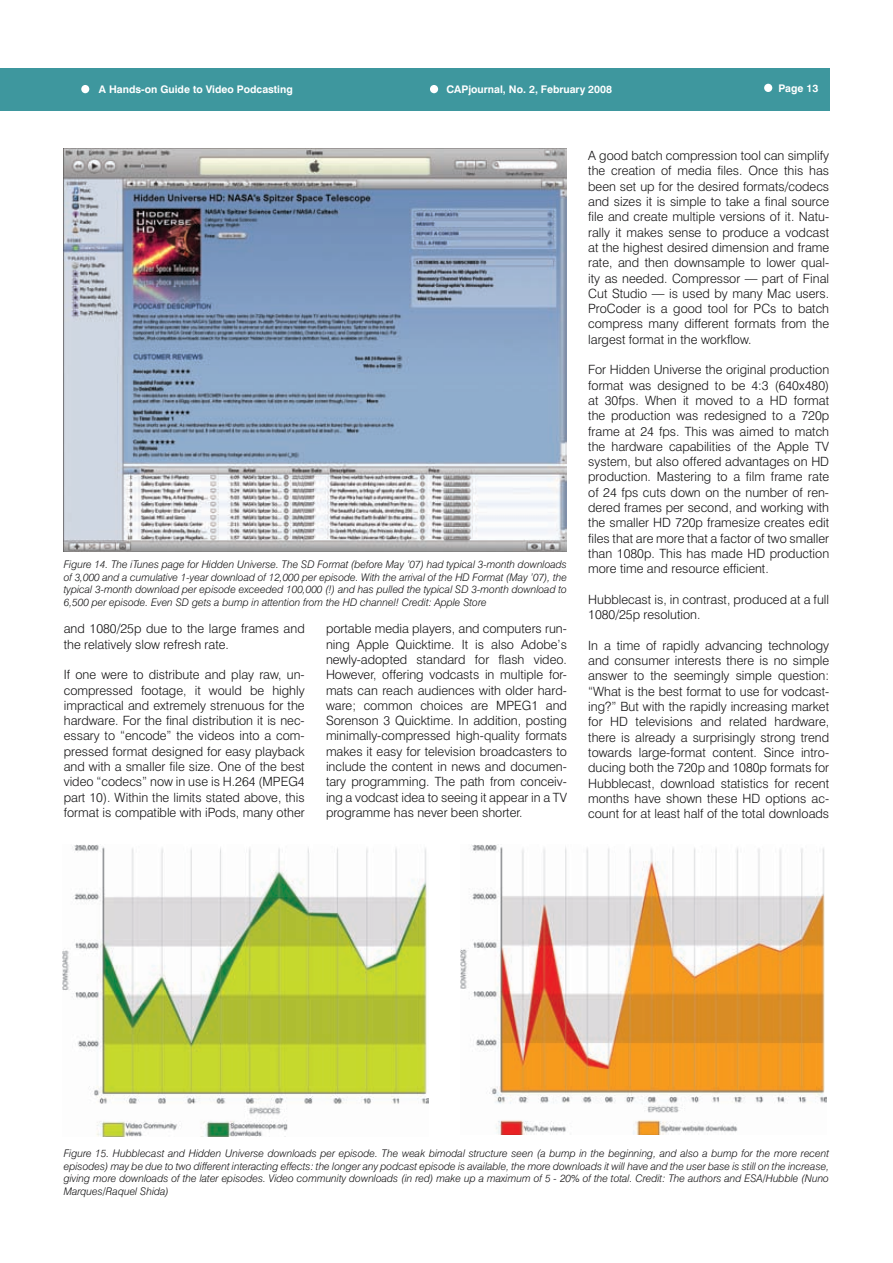
<style>
.page{position:relative;width:893px;height:1263px;background:#fff}
.page>*{position:absolute;margin:0;border:0;box-sizing:border-box;transform-origin:0 0}
.t1{font:300 12.75px/15.3px "Swiss 721 BT";color:#141314;text-align:justify}
.t2{font:italic 300 10.5px/12.6px "Swiss 721 BT";color:#141314;text-align:justify}
.t3{font:700 10.5px "Swiss 721 BT";color:#fff}
</style>
<div class="page">
<div style="left:0;top:68px;width:829px;height:43px;background:#3e979e"></div>
<img style="left:64px;top:149px;width:503px;height:402px">
<img style="left:63px;top:844px;width:365px;height:292px">
<img style="left:460px;top:844px;width:366px;height:290px">
<div style="left:430px;top:85px;width:8px;height:8px;background:#fff;border-radius:50%"></div>
<div style="left:81px;top:85px;width:8px;height:8px;background:#fff;border-radius:50%"></div>
<div style="left:764px;top:84px;width:8px;height:8px;background:#fff;border-radius:50%"></div>
<p class="t3" style="left:99px;top:83px;width:195px">A Hands-on Guide to Video Podcasting</p>
<p class="t3" style="left:446px;top:83px;width:167px">CAPjournal, No. 2, February 2008</p>
<p class="t3" style="left:778px;top:82px;width:41px">Page 13</p>
<p class="t2" style="left:64px;top:558px;width:505px">Figure 14. The iTunes page for Hidden Universe. The SD Format (before May ’07) had typical 3-month downloads of 3,000 and a cumulative 1-year download of 12,000 per episode. With the arrival of the HD Format (May ’07), the typical 3-month download per episode exceeded 100,000 (!) and has pulled the typical SD 3-month download to 6,500 per episode. Even SD gets a bump in attention from the HD channel! Credit: Apple Store</p>
<p class="t1" style="left:64px;top:621px;width:242px">and 1080/25p due to the large frames and the relatively slow refresh rate.</p>
<p class="t1" style="left:64px;top:667px;width:242px">If one were to distribute and play raw, un&shy;compressed footage, it would be highly impractical and extremely strenuous for the hardware. For the final distribution it is nec&shy;essary to “encode” the videos into a com&shy;pressed format designed for easy playback and with a smaller file size. One of the best video “codecs” now in use is H.264 (MPEG4 part 10). Within the limits stated above, this format is compatible with iPods, many other</p>
<p class="t1" style="left:326px;top:621px;width:242px">portable media players, and computers run&shy;ning Apple Quicktime. It is also Adobe’s newly-adopted standard for flash video.<br>However, offering vodcasts in multiple for&shy;mats can reach audiences with older hard&shy;ware; common choices are MPEG1 and Sorenson 3 Quicktime. In addition, posting minimally-compressed high-quality formats makes it easy for television broadcasters to include the content in news and documen&shy;tary programming. The path from conceiv&shy;ing a vodcast idea to seeing it appear in a TV programme has never been shorter.</p>
<p class="t1" style="left:588px;top:148px;width:242px">A good batch compression tool can simplify the creation of media files. Once this has been set up for the desired formats/codecs and sizes it is simple to take a final source file and create multiple versions of it. Natu&shy;rally it makes sense to produce a vodcast at the highest desired dimension and frame rate, and then downsample to lower qual&shy;ity as needed. Compressor — part of Final Cut Studio — is used by many Mac users.<br>ProCoder is a good tool for PCs to batch compress many different formats from the largest format in the workflow.</p>
<p class="t1" style="left:588px;top:362px;width:242px">For Hidden Universe the original production format was designed to be 4:3 (640x480) at 30fps. When it moved to a HD format the production was redesigned to a 720p frame at 24 fps. This was aimed to match the hardware capabilities of the Apple TV system, but also offered advantages on HD production. Mastering to a film frame rate of 24 fps cuts down on the number of ren&shy;dered frames per second, and working with the smaller HD 720p framesize creates edit files that are more that a factor of two smaller than 1080p. This has made HD production more time and resource efficient.</p>
<p class="t1" style="left:588px;top:592px;width:242px">Hubblecast is, in contrast, produced at a full<br>1080/25p resolution.</p>
<p class="t1" style="left:588px;top:637px;width:242px">In a time of rapidly advancing technology and consumer interests there is no simple answer to the seemingly simple question: “What is the best format to use for vodcast&shy;ing?” But with the rapidly increasing market for HD televisions and related hardware, there is already a surprisingly strong trend towards large-format content. Since intro&shy;ducing both the 720p and 1080p formats for Hubblecast, download statistics for recent months have shown these HD options ac&shy;count for at least half of the total downloads</p>
<p class="t2" style="left:64px;top:1147px;width:767px">Figure 15. Hubblecast and Hidden Universe downloads per episode. The weak bimodal structure seen (a bump in the beginning, and also a bump for the more recent episodes) may be due to two different interacting effects: the longer any podcast episode is available, the more downloads it will have and the user base is still on the increase, giving more downloads of the later episodes. Video community downloads (in red) make up a maximum of 5 - 20% of the total. Credit: The authors and ESA/Hubble (Nuno Marques/Raquel Shida)</p>
</div>
